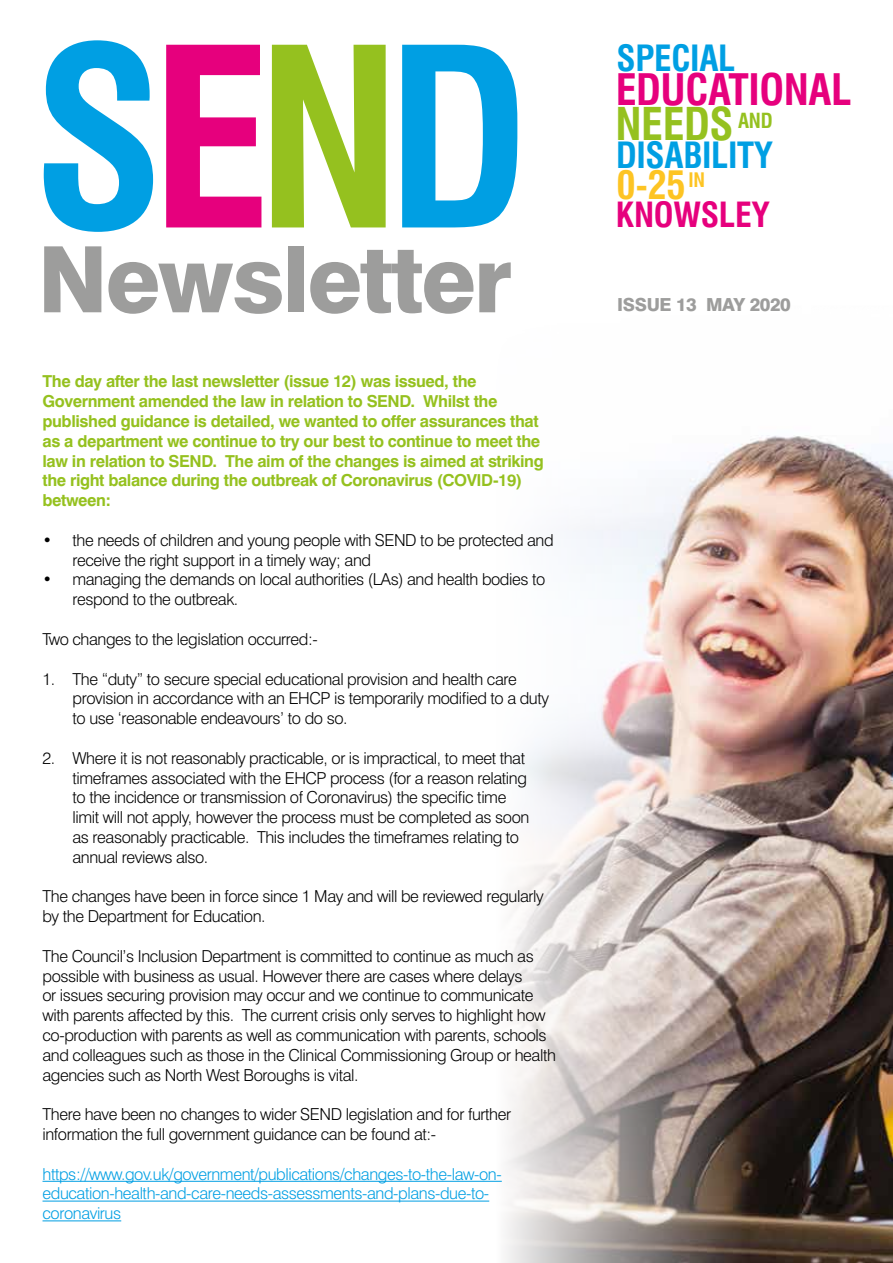
<style>
.page{position:relative;width:893px;height:1263px;background:#fff}
.page>*{position:absolute;margin:0;border:0;box-sizing:border-box;transform-origin:0 0}
.t1{font:700 condensed 243px "Swiss 721 BT";color:#009fe3}
.t2{font:800 91.65px "Swiss 721 BT";letter-spacing:-.025em;color:#9d9d9c}
.t3{font:700 condensed 43.95px "Swiss 721 BT";letter-spacing:-.01em;color:#95c11f}
.t4{font:700 condensed 42.3px "Swiss 721 BT";letter-spacing:-.01em;color:#e6007d}
.t5{font:700 condensed 38.55px "Swiss 721 BT";color:#fdc423}
.t6{font:700 condensed 35.25px "Swiss 721 BT";letter-spacing:-.01em;color:#009fe3}
.t7{font:700 condensed 33.75px "Swiss 721 BT";letter-spacing:-.01em;color:#e6007d}
.t8{font:800 18px "Swiss 721 BT";letter-spacing:-.025em;color:#9d9d9c}
.t9{font:300 16.5px/19.8px "Swiss 721 BT";letter-spacing:-.025em;color:#000}
.t10{font:700 16.5px/19.8px "Swiss 721 BT";letter-spacing:-.025em;color:#95c11f}
.t11{font:300 16.5px/19.8px "Swiss 721 BT";letter-spacing:-.025em;color:#009fe3}
.s1{color:#e6007d}
.s2{color:#95c11f}
</style>
<div class="page">
<img style="left:42px;top:435px;width:851px;height:828px">
<hr style="left:43px;top:1181px;width:459px;height:1px;background:#009fe3">
<hr style="left:43px;top:1201px;width:446px;height:1px;background:#009fe3">
<hr style="left:43px;top:1220px;width:78px;height:1px;background:#009fe3">
<h1 class="t1" style="left:32px;top:-7px;width:499px">S<span class="s1">E</span><span class="s2">N</span>D</h1>
<h2 class="t2" style="left:38px;top:224px;width:476px">Newsletter</h2>
<p class="t10" style="left:43px;top:372px;width:503px">The day after the last newsletter (issue 12) was issued, the Government amended the law in relation to SEND. Whilst the published guidance is detailed, we wanted to offer assurances that as a department we continue to try our best to continue to meet the law in relation to SEND. The aim of the changes is aimed at striking the right balance during the outbreak of Coronavirus (COVID-19) between:</p>
<p class="t9" style="left:73px;top:530px;width:483px;text-indent:-30px">• the needs of children and young people with SEND to be protected and receive the right support in a timely way; and</p>
<p class="t9" style="left:73px;top:570px;width:474px;text-indent:-30px">• managing the demands on local authorities (LAs) and health bodies to respond to the outbreak.</p>
<p class="t9" style="left:43px;top:629px;width:277px">Two changes to the legislation occurred:-</p>
<p class="t9" style="left:73px;top:669px;width:478px;text-indent:-30px">1. The “duty” to secure special educational provision and health care provision in accordance with an EHCP is temporarily modified to a duty to use ‘reasonable endeavours’ to do so.</p>
<p class="t9" style="left:73px;top:748px;width:458px;text-indent:-30px">2. Where it is not reasonably practicable, or is impractical, to meet that timeframes associated with the EHCP process (for a reason relating to the incidence or transmission of Coronavirus) the specific time limit will not apply, however the process must be completed as soon as reasonably practicable. This includes the timeframes relating to annual reviews also.</p>
<p class="t9" style="left:43px;top:886px;width:503px">The changes have been in force since 1 May and will be reviewed regularly by the Department for Education.</p>
<p class="t9" style="left:43px;top:946px;width:515px">The Council’s Inclusion Department is committed to continue as much as possible with business as usual. However there are cases where delays<br>or issues securing provision may occur and we continue to communicate with parents affected by this. The current crisis only serves to highlight how co-production with parents as well as communication with parents, schools and colleagues such as those in the Clinical Commissioning Group or health agencies such as North West Boroughs is vital.</p>
<p class="t9" style="left:43px;top:1104px;width:470px">There have been no changes to wider SEND legislation and for further information the full government guidance can be found at:-</p>
<p class="t11" style="left:43px;top:1164px;width:461px">https://www.gov.uk/government/publications/changes-to-the-law-on&shy;education-health-and-care-needs-assessments-and-plans-due-to&shy;coronavirus</p>
<h3 class="t6" style="left:616px;top:37px;width:120px">SPECIAL</h3>
<h3 class="t4" style="left:616px;top:64px;width:238px">EDUCATIONAL</h3>
<h3 class="t3" style="left:615px;top:98px;width:159px">NEEDS <sup>AND</sup></h3>
<h3 class="t6" style="left:616px;top:134px;width:159px">DISABILITY</h3>
<h3 class="t5" style="left:616px;top:162px;width:90px">0-25<sup>IN</sup></h3>
<h3 class="t7" style="left:616px;top:195px;width:156px">KNOWSLEY</h3>
<p class="t8" style="left:617px;top:293px;width:175px">ISSUE 13 MAY 2020</p>
</div>
